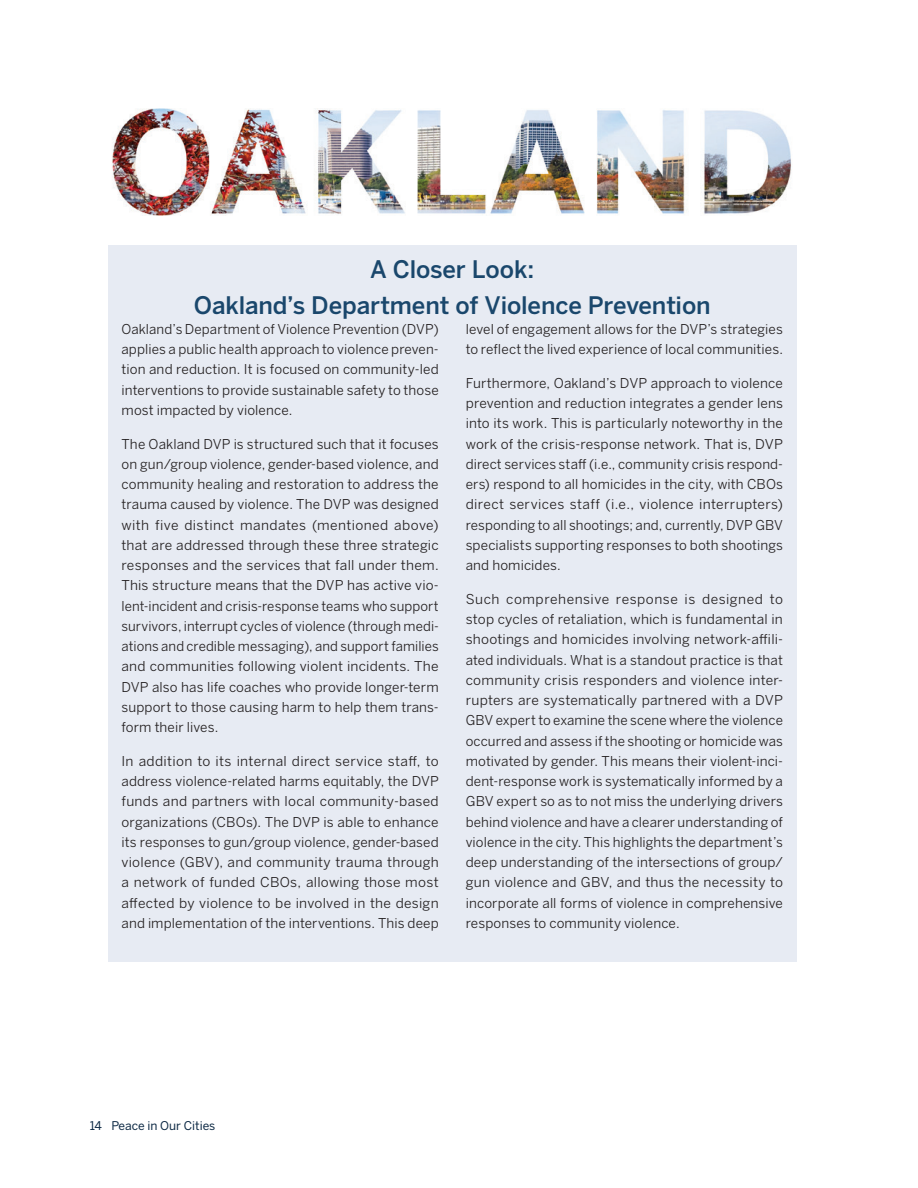
<style>
.page{position:relative;width:918px;height:1188px;background:#fff}
.page>*{position:absolute;margin:0;border:0;box-sizing:border-box;transform-origin:0 0}
.t1{font:500 24px/36px "Benton Sans";letter-spacing:-.005em;color:#1a476c;text-align:center}
.t2{font:13.5px/20.2px "Benton Sans";letter-spacing:.01em;color:#231f20;text-align:justify}
.t3{font:12px "Benton Sans";color:#0e2a45}
</style>
<div class="page">
<div style="left:108px;top:245px;width:688px;height:716px;background:#e7ebf3"></div>
<img style="left:112px;top:108px;width:680px;height:107px">
<h1 class="t1" style="left:194px;top:251px;width:518px">A Closer Look:<br>Oakland’s Department of Violence Prevention</h1>
<p class="t2" style="left:122px;top:319px;width:319px">Oakland’s Department of Violence Prevention (DVP) applies a public health approach to violence preven&shy;tion and reduction. It is focused on community-led interventions to provide sustainable safety to those most impacted by violence.</p>
<p class="t2" style="left:122px;top:434px;width:319px">The Oakland DVP is structured such that it focuses on gun/group violence, gender-based violence, and community healing and restoration to address the trauma caused by violence. The DVP was designed with five distinct mandates (mentioned above) that are addressed through these three strategic responses and the services that fall under them.<br>This structure means that the DVP has active vio&shy;lent-incident and crisis-response teams who support survivors, interrupt cycles of violence (through medi&shy;ations and credible messaging), and support families and communities following violent incidents. The DVP also has life coaches who provide longer-term support to those causing harm to help them trans&shy;form their lives.</p>
<p class="t2" style="left:122px;top:751px;width:319px">In addition to its internal direct service staff, to address violence-related harms equitably, the DVP funds and partners with local community-based organizations (CBOs). The DVP is able to enhance its responses to gun/group violence, gender-based violence (GBV), and community trauma through a network of funded CBOs, allowing those most affected by violence to be involved in the design and implementation of the interventions. This deep</p>
<p class="t2" style="left:466px;top:319px;width:319px">level of engagement allows for the DVP’s strategies to reflect the lived experience of local communities.</p>
<p class="t2" style="left:466px;top:373px;width:319px">Furthermore, Oakland’s DVP approach to violence prevention and reduction integrates a gender lens into its work. This is particularly noteworthy in the work of the crisis-response network. That is, DVP direct services staff (i.e., community crisis respond&shy;ers) respond to all homicides in the city, with CBOs direct services staff (i.e., violence interrupters) responding to all shootings; and, currently, DVP GBV specialists supporting responses to both shootings and homicides.</p>
<p class="t2" style="left:466px;top:589px;width:319px">Such comprehensive response is designed to stop cycles of retaliation, which is fundamental in shootings and homicides involving network-affili&shy;ated individuals. What is a standout practice is that community crisis responders and violence inter&shy;rupters are systematically partnered with a DVP GBV expert to examine the scene where the violence occurred and assess if the shooting or homicide was motivated by gender. This means their violent-inci&shy;dent-response work is systematically informed by a GBV expert so as to not miss the underlying drivers behind violence and have a clearer understanding of violence in the city. This highlights the department’s deep understanding of the intersections of group/ gun violence and GBV, and thus the necessity to incorporate all forms of violence in comprehensive responses to community violence.</p>
<p class="t3" style="left:90px;top:1119px;width:127px">14 Peace in Our Cities</p>
</div>
